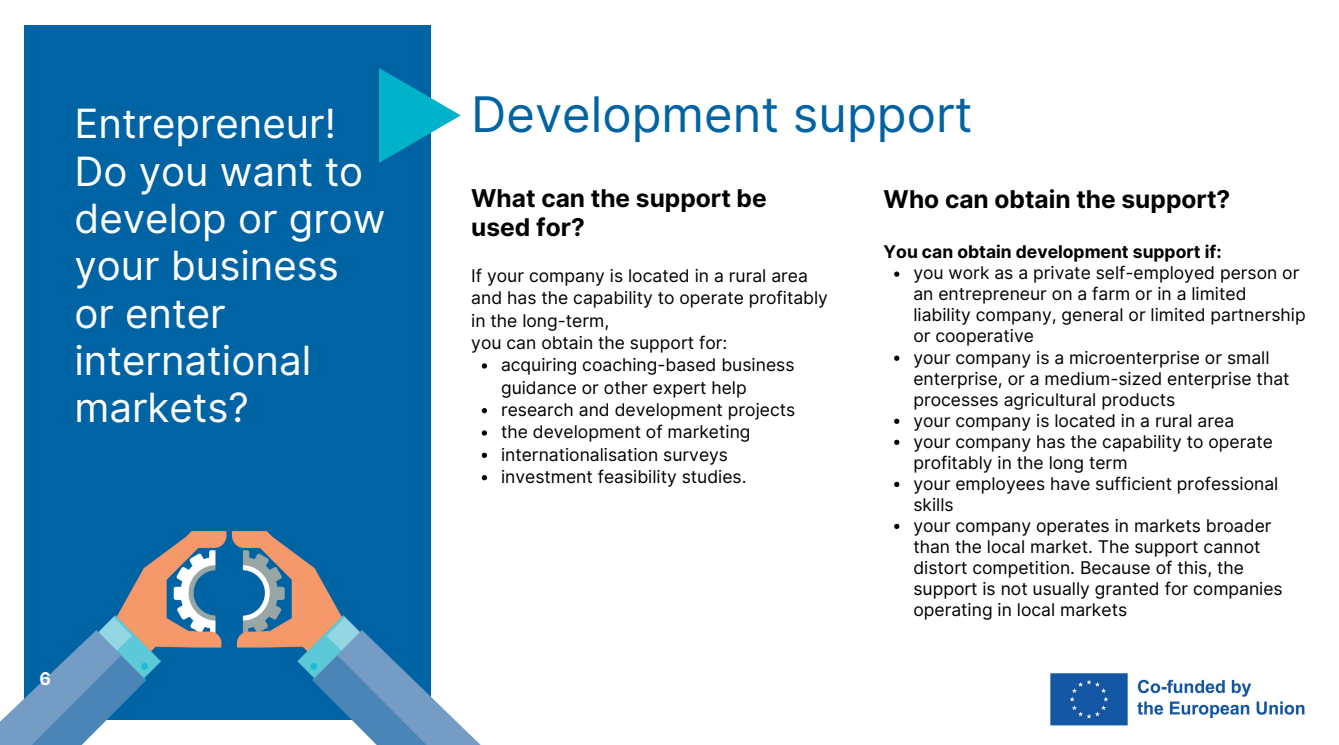
<style>
.page{position:relative;width:1339px;height:745px;background:#fff}
.page>*{position:absolute;margin:0;border:0;box-sizing:border-box;transform-origin:0 0}
.t1{font:49px "Inter";color:#0063a3}
.t2{font:40.25px/47.2px "Inter";color:#fff}
.t3{font:700 24.5px/28.9px "Inter";color:#000}
.t4{font:17.5px/21px "Inter";color:#000}
.t5{font:700 17.5px "Inter";color:#000}
.t6{font:700 17.5px "Inter";color:#fff}
</style>
<div class="page">
<div style="left:25px;top:25px;width:406px;height:694px;background:#0063a3"></div>
<svg style="left:379px;top:68px;width:82px;height:95px"></svg>
<img style="left:0;top:444px;width:486px;height:300px">
<svg style="left:482px;top:363px;width:5px;height:5px"></svg>
<svg style="left:482px;top:408px;width:5px;height:5px"></svg>
<svg style="left:482px;top:430px;width:5px;height:5px"></svg>
<svg style="left:482px;top:452px;width:5px;height:5px"></svg>
<svg style="left:482px;top:475px;width:5px;height:5px"></svg>
<svg style="left:894px;top:271px;width:5px;height:5px"></svg>
<svg style="left:894px;top:355px;width:5px;height:5px"></svg>
<svg style="left:894px;top:418px;width:5px;height:5px"></svg>
<svg style="left:894px;top:439px;width:5px;height:5px"></svg>
<svg style="left:894px;top:481px;width:5px;height:5px"></svg>
<svg style="left:894px;top:523px;width:5px;height:5px"></svg>
<img style="left:1050px;top:672px;width:255px;height:54px">
<p class="t2" style="left:74px;top:100px;width:313px">Entrepreneur!<br>Do you want to develop or grow your business or enter international markets?</p>
<p class="t6" style="left:40px;top:667px;width:13px">6</p>
<p class="t1" style="left:471px;top:85px;width:503px">Development support</p>
<p class="t3" style="left:471px;top:184px;width:297px">What can the support be used for?</p>
<h1 class="t4" style="left:471px;top:264px;width:358px;line-height:22.4px">If your company is located in a rural area and has the capability to operate profitably in the long-term,</h1>
<h3 class="t4" style="left:471px;top:332px;width:258px">you can obtain the support for:</h3>
<h3 class="t4" style="left:501px;top:353px;width:295px;line-height:22.4px">acquiring coaching-based business guidance or other expert help</h3>
<h4 class="t4" style="left:501px;top:399px;width:296px">research and development projects</h4>
<p class="t4" style="left:501px;top:421px;width:251px">the development of marketing</p>
<p class="t4" style="left:501px;top:443px;width:229px">internationalisation surveys</p>
<p class="t4" style="left:501px;top:466px;width:247px">investment feasibility studies.</p>
<p class="t3" style="left:883px;top:184px;width:348px">Who can obtain the support?</p>
<p class="t5" style="left:883px;top:241px;width:339px">You can obtain development support if:</p>
<p class="t4" style="left:913px;top:262px;width:394px">you work as a private self-employed person or an entrepreneur on a farm or in a limited liability company, general or limited partnership or cooperative</p>
<p class="t4" style="left:913px;top:346px;width:378px">your company is a microenterprise or small enterprise, or a medium-sized enterprise that processes agricultural products</p>
<p class="t4" style="left:913px;top:409px;width:322px">your company is located in a rural area</p>
<p class="t4" style="left:913px;top:430px;width:361px">your company has the capability to operate profitably in the long term</p>
<p class="t4" style="left:913px;top:472px;width:366px">your employees have sufficient professional skills</p>
<p class="t4" style="left:913px;top:514px;width:371px">your company operates in markets broader than the local market. The support cannot distort competition. Because of this, the support is not usually granted for companies operating in local markets</p>
</div>
